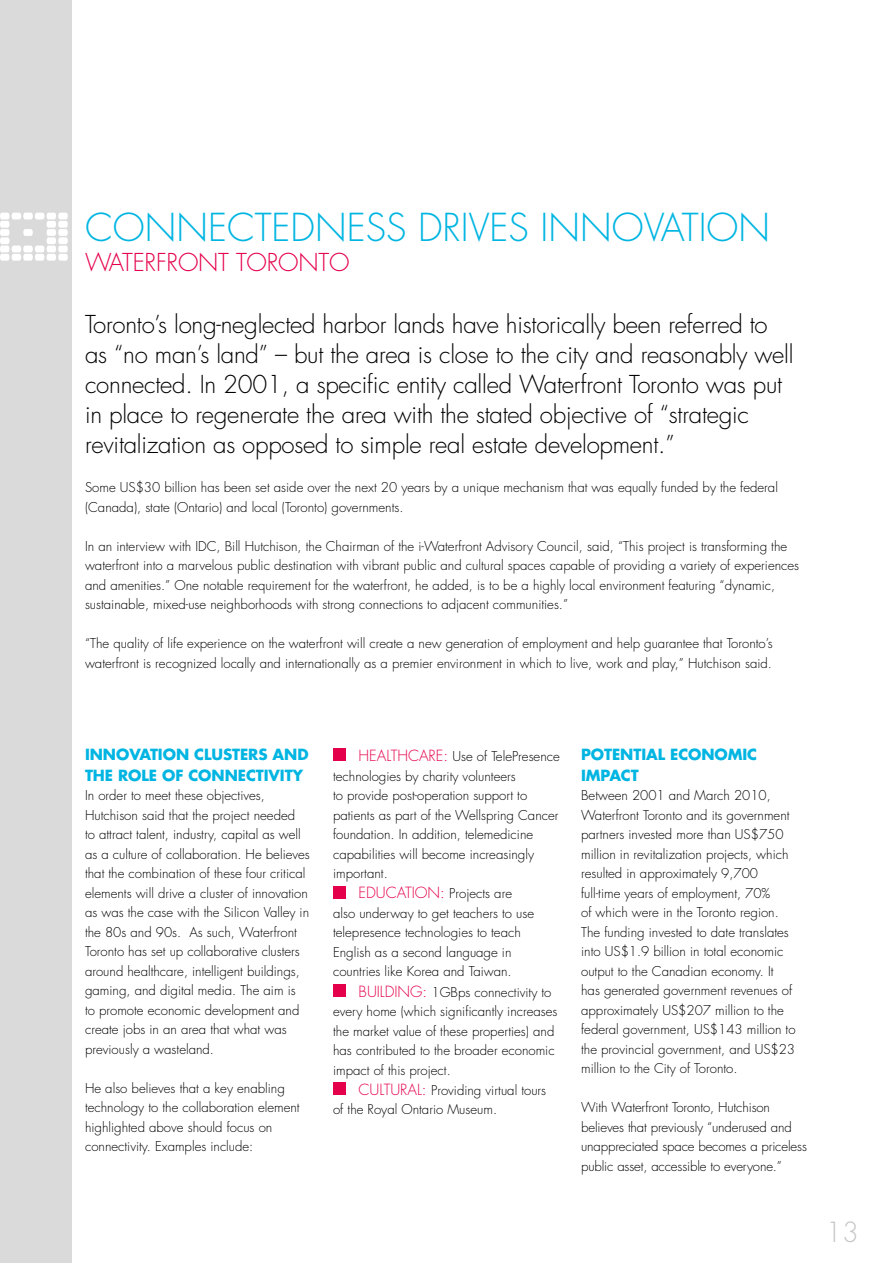
<style>
.page{position:relative;width:893px;height:1263px;background:#fff}
.page>*{position:absolute;margin:0;border:0;box-sizing:border-box;transform-origin:0 0}
.t1{font:300 37.5px "Futura";color:#00b5e2}
.t2{font:300 27px "Futura";color:#c6c6c6}
.t3{font:300 24px/30px "Futura";letter-spacing:-.01em;color:#000}
.t4{font:300 24px "Futura";letter-spacing:-.01em;color:#e5004b}
.t5{font:700 15px/20.2px "Futura";letter-spacing:-.005em;color:#00b5e2}
.t6{font:300 15px "Futura";letter-spacing:-.005em;color:#e5004b}
.t7{font:300 13.2px/19.5px "Futura";color:#000}
.s1{font-size:15px;color:#e5004b}
</style>
<div class="page">
<div style="left:0;top:0;width:71px;height:1263px;background:#dadada"></div>
<svg style="left:0;top:213px;width:68px;height:48px"></svg>
<div style="left:333px;top:748px;width:13px;height:13px;background:#e5004b"></div>
<div style="left:333px;top:886px;width:13px;height:12px;background:#e5004b"></div>
<div style="left:333px;top:984px;width:13px;height:13px;background:#e5004b"></div>
<div style="left:333px;top:1082px;width:13px;height:13px;background:#e5004b"></div>
<h1 class="t1" style="left:85px;top:204px;width:57px">CONNE</h1>
<h1 class="t1" style="left:227px;top:204px;width:68px">CTEDNE</h1>
<h1 class="t1" style="left:366px;top:204px;width:215px">SS DRIVES INNO</h1>
<h1 class="t1" style="left:644px;top:204px;width:94px">VATION</h1>
<h3 class="t4" style="left:85px;top:247px;width:99px">WATERFRON</h3>
<h3 class="t4" style="left:218px;top:247px;width:47px">T TORON</h3>
<h3 class="t4" style="left:319px;top:247px;width:31px">TO</h3>
<p class="t3" style="left:85px;top:310px;width:710px">Toronto’s long-neglected harbor lands have historically been referred to as “no man’s land” – but the area is close to the city and reasonably well connected. In 2001, a specific entity called Waterfront Toronto was put in place to regenerate the area with the stated objective of “strategic revitalization as opposed to simple real estate development.”</p>
<p class="t7" style="left:85px;top:478px;width:694px">Some US$30 billion has been set aside over the next 20 years by a unique mechanism that was equally funded by the federal (Canada), state (Ontario) and local (Toronto) governments.</p>
<p class="t7" style="left:85px;top:536px;width:716px">In an interview with IDC, Bill Hutchison, the Chairman of the i-Waterfront Advisory Council, said, “This project is transforming the waterfront into a marvelous public destination with vibrant public and cultural spaces capable of providing a variety of experiences and amenities.” One notable requirement for the waterfront, he added, is to be a highly local environment featuring “dynamic, sustainable, mixed-use neighborhoods with strong connections to adjacent communities.”</p>
<p class="t7" style="left:85px;top:634px;width:689px">“The quality of life experience on the waterfront will create a new generation of employment and help guarantee that Toronto’s waterfront is recognized locally and internationally as a premier environment in which to live, work and play,” Hutchison said.</p>
<p class="t5" style="left:85px;top:744px;width:225px;text-indent:31px">OVATION CLUSTERS AN D<br>THE ROLE OF CONNEC</p>
<p class="t5" style="left:85px;top:744px;width:11px">INN</p>
<p class="t5" style="left:256px;top:764px;width:49px">TIVITY</p>
<p class="t7" style="left:85px;top:786px;width:226px">In order to meet these objectives, Hutchison said that the project needed<br>to attract talent, industry, capital as well as a culture of collaboration. He believes that the combination of these four critical elements will drive a cluster of innovation as was the case with the Silicon Valley in the 80s and 90s. As such, Waterfront Toronto has set up collaborative clusters around healthcare, intelligent buildings, gaming, and digital media. The aim is<br>to promote economic development and create jobs in an area that what was previously a wasteland.</p>
<p class="t7" style="left:85px;top:1078px;width:216px">He also believes that a key enabling technology to the collaboration element highlighted above should focus on connectivity. Examples include:</p>
<p class="t6" style="left:359px;top:746px;width:37px">Healthc</p>
<p class="t7" style="left:419px;top:747px;width:142px"><span class="s1">are:</span> Use of TelePresence</p>
<p class="t7" style="left:333px;top:766px;width:184px">technologies by charity volunteers</p>
<p class="t7" style="left:333px;top:786px;width:196px">to provide post-operation support to</p>
<p class="t7" style="left:333px;top:805px;width:227px">patients as part of the Wellspring Cancer</p>
<p class="t7" style="left:333px;top:825px;width:202px">foundation. In addition, telemedicine</p>
<p class="t7" style="left:333px;top:844px;width:203px">capabilities will become increasingly</p>
<p class="t7" style="left:333px;top:864px;width:56px">important.</p>
<p class="t7" style="left:346px;top:884px;width:168px"><span class="s1">E ducation:</span> Projects are</p>
<p class="t7" style="left:333px;top:903px;width:202px">also underway to get teachers to use</p>
<p class="t7" style="left:333px;top:923px;width:189px">telepresence technologies to teach</p>
<p class="t7" style="left:333px;top:942px;width:180px">English as a second language in</p>
<p class="t7" style="left:333px;top:962px;width:180px">countries like Korea and Taiwan.</p>
<p class="t7" style="left:359px;top:982px;width:194px"><span class="s1">Buildi ng :</span> 1GBps connectivity to</p>
<p class="t7" style="left:333px;top:1002px;width:226px">every home (which significantly increases</p>
<p class="t7" style="left:333px;top:1021px;width:223px">the market value of these properties) and</p>
<p class="t7" style="left:333px;top:1041px;width:223px">has contributed to the broader economic</p>
<p class="t7" style="left:333px;top:1060px;width:119px">impact of this project.</p>
<p class="t6" style="left:359px;top:1080px;width:20px">Cultu</p>
<p class="t7" style="left:333px;top:1080px;width:215px;text-indent:67px"><span class="s1">ral:</span> Providing virtual tours of the Royal Ontario Museum.</p>
<p class="t5" style="left:581px;top:744px;width:175px">POTENTIAL ECONOMIC<br>IMP</p>
<p class="t5" style="left:609px;top:764px;width:28px">ACT</p>
<p class="t7" style="left:581px;top:786px;width:216px">Between 2001 and March 2010, Waterfront Toronto and its government partners invested more than US$750 million in revitalization projects, which resulted in approximately 9,700 full-time years of employment, 70%<br>of which were in the Toronto region.<br>The funding invested to date translates into US$1.9 billion in total economic output to the Canadian economy. It has generated government revenues of approximately US$207 million to the federal government, US$143 million to the provincial government, and US$23 million to the City of Toronto.</p>
<p class="t7" style="left:581px;top:1098px;width:227px">With Waterfront Toronto, Hutchison believes that previously “underused and unappreciated space becomes a priceless public asset, accessible to everyone.”</p>
<h2 class="t2" style="left:825px;top:1214px;width:35px">13</h2>
</div>
